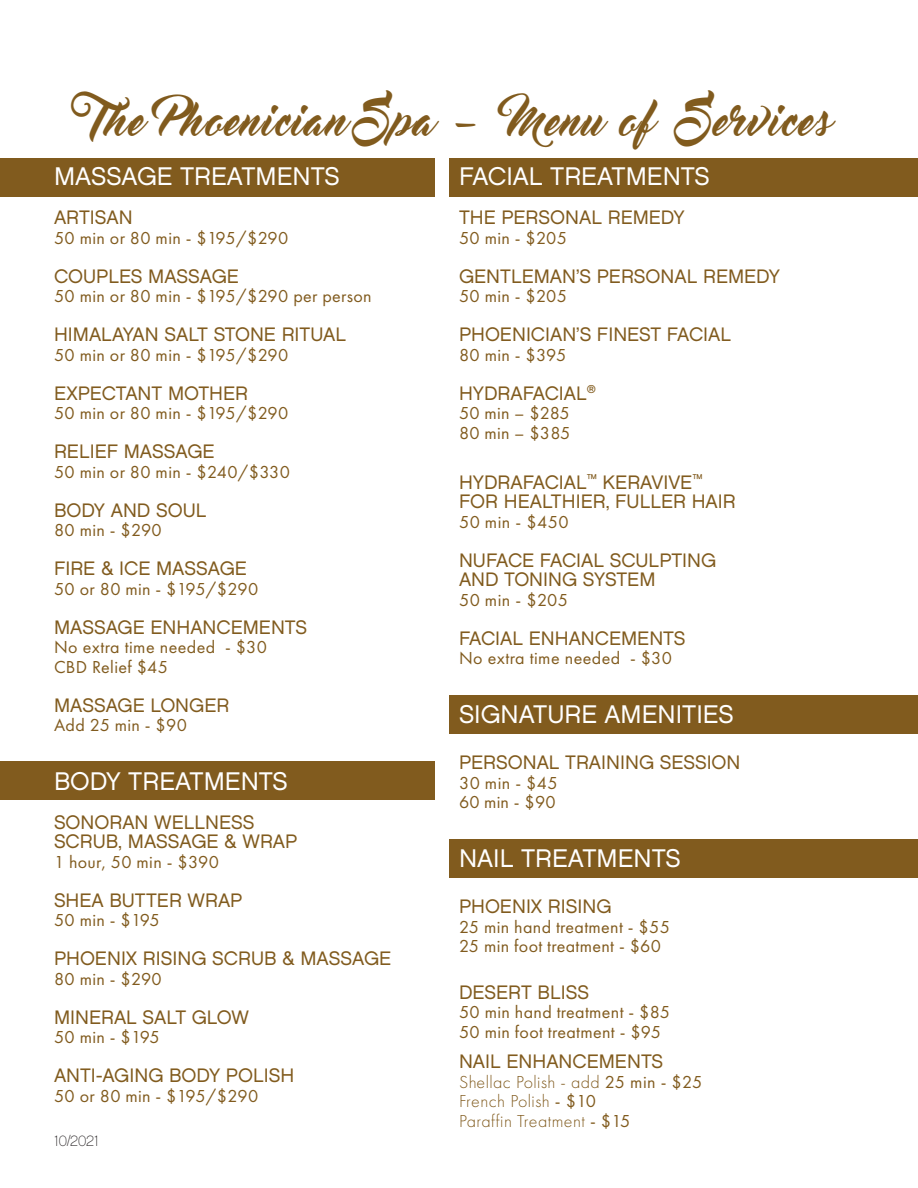
<style>
.page{position:relative;width:918px;height:1188px;background:#fff}
.page>*{position:absolute;margin:0;border:0;box-sizing:border-box;transform-origin:0 0}
.t1{font:42px "Master Of Break";letter-spacing:.025em;color:#815b1e}
.t2{font:25.5px "Chalet London Nineteen Eighty";color:#fff}
.t3{font:19.5px/19.5px "Chalet London Nineteen Eighty";color:#815b1e}
.t4{font:18px/19.5px "Futura PT";letter-spacing:.02em;color:#815b1e}
.t5{font:300 18px "Futura PT";letter-spacing:.025em;color:#815b1e}
.t6{font:15px "Chalet Paris Nineteen Eighty";letter-spacing:-.005em;color:#231f20}
.s1{font-weight:400}
</style>
<div class="page">
<div style="left:449px;top:158px;width:469px;height:39px;background:#815b1e"></div>
<div style="left:449px;top:695px;width:469px;height:39px;background:#815b1e"></div>
<div style="left:449px;top:839px;width:469px;height:39px;background:#815b1e"></div>
<div style="left:0;top:158px;width:434px;height:39px;background:#815b1e"></div>
<div style="left:0;top:761px;width:434px;height:39px;background:#815b1e"></div>
<p class="t1" style="left:90px;top:97px;width:740px">The Phoenician Spa - Menu of Services</p>
<p class="t2" style="left:459px;top:161px;width:252px">FACIAL TREATMENTS</p>
<p class="t3" style="left:459px;top:208px;width:227px">THE PERSONAL REMEDY</p>
<p class="t4" style="left:459px;top:228px;width:110px">50 min - $205</p>
<p class="t3" style="left:459px;top:266px;width:322px">GENTLEMAN’S PERSONAL REMEDY</p>
<p class="t4" style="left:459px;top:287px;width:110px">50 min - $205</p>
<p class="t3" style="left:459px;top:325px;width:274px">PHOENICIAN’S FINEST FACIAL</p>
<p class="t4" style="left:459px;top:345px;width:109px">80 min - $395</p>
<p class="t3" style="left:459px;top:383px;width:138px">HYDRAFACIAL<sup>®</sup></p>
<p class="t4" style="left:459px;top:404px;width:113px">50 min – $285<br>80 min – $385</p>
<p class="t3" style="left:459px;top:472px;width:245px">HYDRAFACIAL<sup>™</sup> KERAVIVE<sup>™</sup></p>
<p class="t3" style="left:459px;top:492px;width:278px">FOR HEALTHIER, FULLER HAIR</p>
<p class="t4" style="left:459px;top:512px;width:111px">50 min - $450</p>
<p class="t3" style="left:459px;top:550px;width:259px">NUFACE FACIAL SCULPTING</p>
<p class="t3" style="left:459px;top:570px;width:198px">AND TONING SYSTEM</p>
<p class="t4" style="left:459px;top:590px;width:111px">50 min - $205</p>
<p class="t3" style="left:459px;top:628px;width:228px">FACIAL ENHANCEMENTS</p>
<p class="t4" style="left:459px;top:648px;width:215px">No extra time needed - $30</p>
<p class="t2" style="left:459px;top:698px;width:276px">SIGNATURE AMENITIES</p>
<p class="t3" style="left:459px;top:753px;width:283px">PERSONAL TRAINING SESSION</p>
<p class="t4" style="left:459px;top:773px;width:100px">30 min - $45</p>
<p class="t4" style="left:459px;top:792px;width:98px">60 min - $90</p>
<p class="t2" style="left:459px;top:842px;width:223px">NAIL TREATMENTS</p>
<p class="t3" style="left:459px;top:897px;width:154px">PHOENIX RISING</p>
<p class="t4" style="left:459px;top:917px;width:212px">25 min hand treatment - $55</p>
<p class="t4" style="left:459px;top:936px;width:204px">25 min foot treatment - $60</p>
<p class="t3" style="left:459px;top:982px;width:132px">DESERT BLISS</p>
<p class="t4" style="left:459px;top:1002px;width:212px">50 min hand treatment - $85</p>
<p class="t4" style="left:459px;top:1022px;width:204px">50 min foot treatment - $95</p>
<p class="t3" style="left:459px;top:1051px;width:206px">NAIL ENHANCEMENTS</p>
<p class="t5" style="left:459px;top:1071px;width:245px">Shellac Polish - add <span class="s1">25 min - $25</span></p>
<p class="t5" style="left:459px;top:1091px;width:139px">French Polish <span class="s1">- $10</span></p>
<p class="t5" style="left:459px;top:1110px;width:173px">Paraffin Treatment <span class="s1">- $15</span></p>
<p class="t6" style="left:54px;top:1132px;width:46px">10/2021</p>
<p class="t2" style="left:54px;top:161px;width:287px">MASSAGE TREATMENTS</p>
<p class="t3" style="left:54px;top:208px;width:80px">ARTISAN</p>
<p class="t4" style="left:54px;top:228px;width:236px">50 min or 80 min - $195/$290</p>
<p class="t3" style="left:54px;top:266px;width:187px">COUPLES MASSAGE</p>
<p class="t4" style="left:54px;top:287px;width:319px">50 min or 80 min - $195/$290 per person</p>
<p class="t3" style="left:54px;top:325px;width:294px">HIMALAYAN SALT STONE RITUAL</p>
<p class="t4" style="left:54px;top:345px;width:236px">50 min or 80 min - $195/$290</p>
<p class="t3" style="left:54px;top:383px;width:196px">EXPECTANT MOTHER</p>
<p class="t4" style="left:54px;top:404px;width:236px">50 min or 80 min - $195/$290</p>
<p class="t3" style="left:54px;top:442px;width:162px">RELIEF MASSAGE</p>
<p class="t4" style="left:54px;top:462px;width:238px">50 min or 80 min - $240/$330</p>
<p class="t3" style="left:54px;top:500px;width:154px">BODY AND SOUL</p>
<p class="t4" style="left:54px;top:521px;width:109px">80 min - $290</p>
<p class="t3" style="left:54px;top:559px;width:194px">FIRE &amp; ICE MASSAGE</p>
<p class="t4" style="left:54px;top:579px;width:206px">50 or 80 min - $195/$290</p>
<p class="t3" style="left:54px;top:617px;width:255px">MASSAGE ENHANCEMENTS</p>
<p class="t4" style="left:54px;top:638px;width:215px">No extra time needed - $30</p>
<p class="t4" style="left:54px;top:657px;width:116px">CBD Relief $45</p>
<p class="t3" style="left:54px;top:695px;width:177px">MASSAGE LONGER</p>
<p class="t4" style="left:54px;top:716px;width:135px">Add 25 min - $90</p>
<p class="t2" style="left:54px;top:765px;width:235px">BODY TREATMENTS</p>
<p class="t3" style="left:54px;top:812px;width:245px">SONORAN WELLNESS<br>SCRUB, MASSAGE &amp; WRAP</p>
<p class="t4" style="left:54px;top:852px;width:167px">1 hour, 50 min - $390</p>
<p class="t3" style="left:54px;top:890px;width:190px">SHEA BUTTER WRAP</p>
<p class="t4" style="left:54px;top:911px;width:107px">50 min - $195</p>
<p class="t3" style="left:54px;top:949px;width:339px">PHOENIX RISING SCRUB &amp; MASSAGE</p>
<p class="t4" style="left:54px;top:969px;width:109px">80 min - $290</p>
<p class="t3" style="left:54px;top:1007px;width:197px">MINERAL SALT GLOW</p>
<p class="t4" style="left:54px;top:1028px;width:107px">50 min - $195</p>
<p class="t3" style="left:54px;top:1066px;width:242px">ANTI-AGING BODY POLISH</p>
<p class="t4" style="left:54px;top:1086px;width:206px">50 or 80 min - $195/$290</p>
</div>
